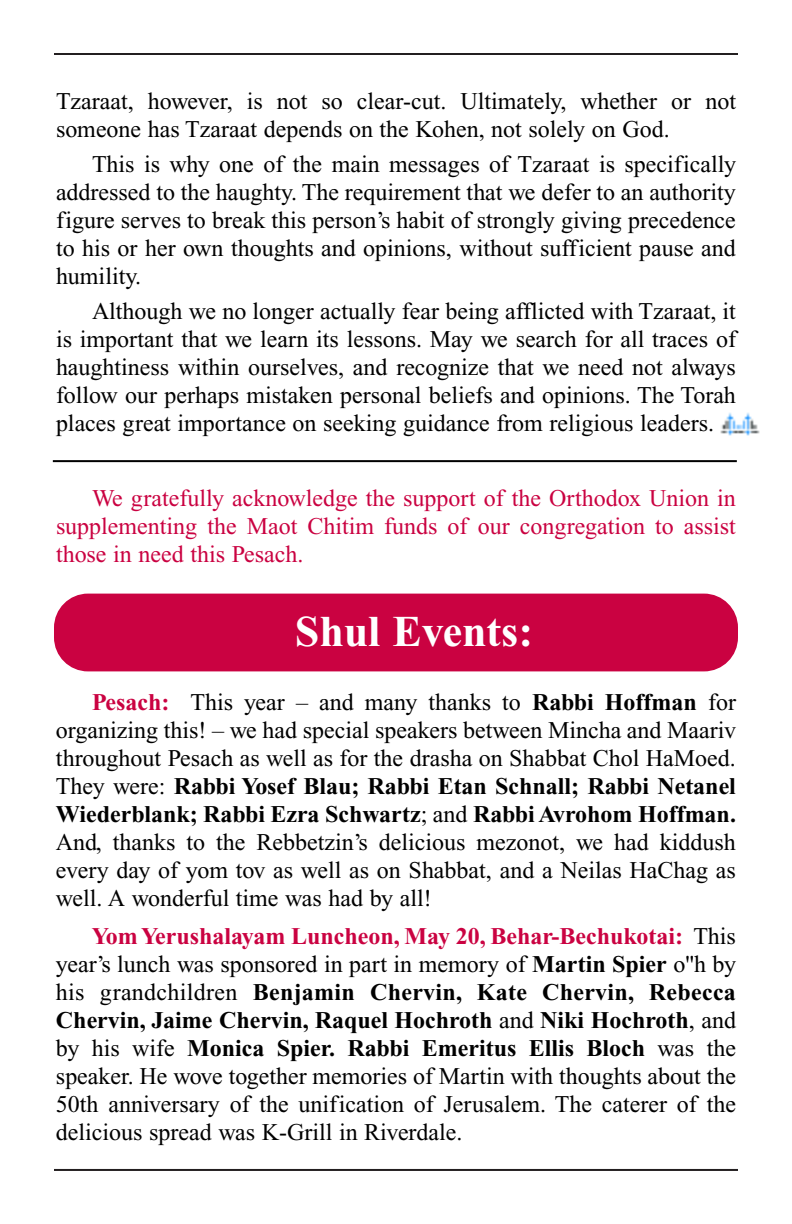
<style>
.page{position:relative;width:792px;height:1224px;background:#fff}
.page>*{position:absolute;margin:0;border:0;box-sizing:border-box;transform-origin:0 0}
.t1{font:700 44px "Times New Roman";color:#fff}
.t2{font:24px/28px "Times New Roman";color:#000;text-align:justify}
.t3{font:24px/28px "Times New Roman";color:#ca0241;text-align:justify}
.s1{font-weight:700;color:#ca0241}
.s2{font-weight:700}
</style>
<div class="page">
<hr style="left:54px;top:1169px;width:684px;height:2px;background:#231f20">
<hr style="left:54px;top:53px;width:684px;height:2px;background:#231f20">
<div style="left:54px;top:594px;width:684px;height:77px;background:#ca0241;border-radius:34px"></div>
<img style="left:720px;top:412px;width:40px;height:24px">
<hr style="left:53px;top:460px;width:684px;height:2px;background:#000">
<p class="t2" style="left:56px;top:89px;width:682px">Tzaraat, however, is not so clear-cut. Ultimately, whether or not someone has Tzaraat depends on the Kohen, not solely on God.</p>
<p class="t2" style="left:56px;top:152px;width:682px;text-indent:36px">This is why one of the main messages of Tzaraat is specifically addressed to the haughty. The requirement that we defer to an authority figure serves to break this person’s habit of strongly giving precedence to his or her own thoughts and opinions, without sufficient pause and humility.</p>
<p class="t2" style="left:56px;top:299px;width:681px;text-indent:36px">Although we no longer actually fear being afflicted with Tzaraat, it is important that we learn its lessons. May we search for all traces of haughtiness within ourselves, and recognize that we need not always follow our perhaps mistaken personal beliefs and opinions. The Torah places great importance on seeking guidance from religious leaders.</p>
<p class="t3" style="left:56px;top:486px;width:681px;text-indent:36px">We gratefully acknowledge the support of the Orthodox Union in supplementing the Maot Chitim funds of our congregation to assist those in need this Pesach.</p>
<h1 class="t1" style="left:295px;top:616px;width:240px">Shul Events:</h1>
<p class="t2" style="left:56px;top:690px;width:682px;text-indent:36px"><span class="s1">Pesach:</span> This year – and many thanks to <span class="s2">Rabbi Hoffman</span> for organizing this! – we had special speakers between Mincha and Maariv throughout Pesach as well as for the drasha on Shabbat Chol HaMoed.<br>They were: <span class="s2">Rabbi Yosef Blau; Rabbi Etan Schnall; Rabbi Netanel Wiederblank; Rabbi Ezra Schwartz</span>; and <span class="s2">Rabbi Avrohom Hoffman.<br></span>And, thanks to the Rebbetzin’s delicious mezonot, we had kiddush every day of yom tov as well as on Shabbat, and a Neilas HaChag as well. A wonderful time was had by all!</p>
<p class="t2" style="left:56px;top:924px;width:682px;text-indent:36px"><span class="s1">Yom Yerushalayam Luncheon, May 20, Behar-Bechukotai:</span> This year’s lunch was sponsored in part in memory of <span class="s2">Martin Spier</span> o''h by his grandchildren <span class="s2">Benjamin Chervin, Kate Chervin, Rebecca Chervin, Jaime Chervin, Raquel Hochroth</span> and <span class="s2">Niki Hochroth</span>, and by his wife <span class="s2">Monica Spier. Rabbi Emeritus Ellis Bloch</span> was the speaker. He wove together memories of Martin with thoughts about the 50th anniversary of the unification of Jerusalem. The caterer of the delicious spread was K-Grill in Riverdale.</p>
</div>
